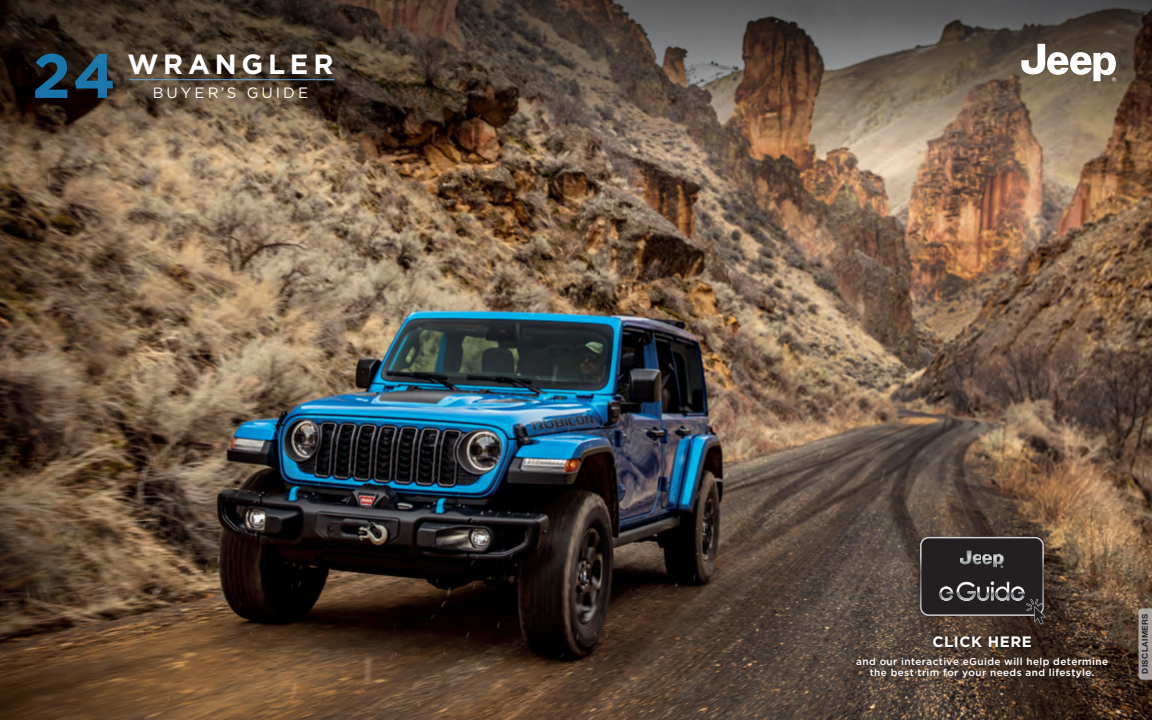
<style>
.page{position:relative;width:1152px;height:720px;background:#fff}
.page>*{position:absolute;margin:0;border:0;box-sizing:border-box;transform-origin:0 0}
.t1{font:700 62.4px "Gotham HTF";color:#1c8bcc}
.t2{font:700 27.8px "Gotham HTF";letter-spacing:.17em;color:#fff}
.t3{font:15px "Gotham HTF";letter-spacing:.2em;color:#fff}
.t4{font:700 15px "Gotham HTF";letter-spacing:.04em;color:#fff}
.t5{font:500 10px/11px "Gotham HTF";letter-spacing:.04em;color:#fff;text-align:center}
.t6{font:700 8px "Helvetica Neue LT Std";letter-spacing:.06em;color:#231f20}
</style>
<div class="page">
<img style="left:0;top:0;width:1152px;height:720px">
<svg style="left:1021px;top:44px;width:95px;height:37px"></svg>
<hr style="left:129px;top:79px;width:205px;height:1px;background:#62a1d7">
<svg style="left:920px;top:537px;width:126px;height:87px;background:#3c3737"></svg>
<h1 class="t1" style="left:32px;top:40px;width:85px">24</h1>
<h2 class="t2" style="left:127px;top:48px;width:208px">WRANGLER</h2>
<h3 class="t3" style="left:153px;top:84px;width:157px">BUYER’S GUIDE</h3>
<h3 class="t4" style="left:932px;top:633px;width:101px">CLICK HERE</h3>
<p class="t5" style="left:856px;top:656px;width:253px">and our interactive eGuide will help determine the best trim for your needs and lifestyle.</p>
<p class="t6" style="left:1140px;top:674px;width:62px;rotate:-90deg">DISCLAIMERS</p>
</div>
